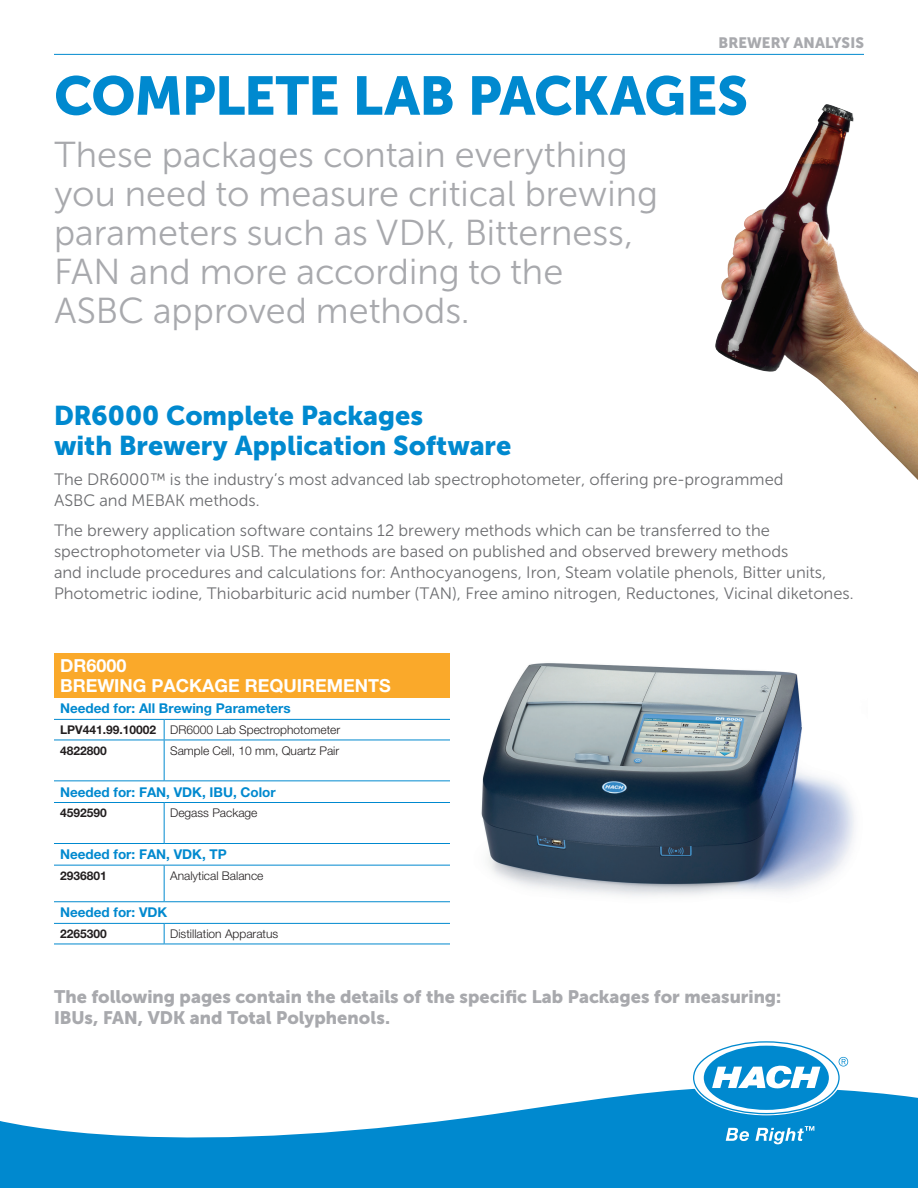
<style>
.page{position:relative;width:918px;height:1188px;background:#fff}
.page>*{position:absolute;margin:0;border:0;box-sizing:border-box;transform-origin:0 0}
.Cover_Head{font:54px "Museo Sans Cyrl 900";letter-spacing:-.01em;color:#0089cf}
.Cover_Subhead{font:36px/39px "Museo Sans Cyrl 300";color:#a8a9ad}
.Head_2_USP{font:27px/30px "Museo Sans Cyrl 900";color:#0089cf}
.Head_2-Gray{font:18px/21px "Museo Sans Cyrl 900";color:#a8a9ad}
.Head_3_Text_1_Bold{font:700 18px/19.5px "Helvetica Neue LTW1 G";color:#fff}
.Text_1_USP{font:16.5px/21px "Museo Sans Cyrl 300";color:#6c6d70}
.Running_Head_Right{font:15px "Museo Sans Cyrl 900";letter-spacing:.01em;color:#a8a9ad}
.Head_3_Text_1_Bold-2{font:700 13.5px "Helvetica Neue LTW1 G";color:#0089cf}
.Text_1{font:300 12px "Helvetica Neue LTW1 G";color:#231f20}
.Text_1_Text_1_Bold{font:700 12px "Helvetica Neue LTW1 G";color:#231f20}
</style>
<div class="page">
<img style="left:481px;top:663px;width:374px;height:233px">
<img style="left:715px;top:104px;width:203px;height:376px">
<svg style="left:0;top:1089px;width:918px;height:99px;fill:#0089cf"></svg>
<svg style="left:693px;top:1041px;width:155px;height:73px"></svg>
<svg style="left:726px;top:1128px;width:23px;height:13px"></svg>
<svg style="left:755px;top:1126px;width:59px;height:18px"></svg>
<hr style="left:54px;top:54px;width:810px;height:1px;background:#0089cf">
<div style="left:54px;top:653px;width:396px;height:45px;background:#faa92a"></div>
<hr style="left:54px;top:719px;width:110px;height:1px;background:#0089cf">
<hr style="left:164px;top:719px;width:286px;height:1px;background:#0089cf">
<svg style="left:164px;top:720px;width:1px;height:20px"></svg>
<hr style="left:54px;top:740px;width:110px;height:1px;background:#0089cf">
<hr style="left:164px;top:740px;width:286px;height:1px;background:#0089cf">
<hr style="left:164px;top:740px;width:1px;height:40px;background:#0089cf">
<hr style="left:54px;top:780px;width:110px;height:1px;background:#0089cf">
<hr style="left:164px;top:780px;width:286px;height:1px;background:#0089cf">
<hr style="left:54px;top:802px;width:110px;height:1px;background:#0089cf">
<hr style="left:164px;top:802px;width:286px;height:1px;background:#0089cf">
<hr style="left:164px;top:803px;width:1px;height:40px;background:#0089cf">
<hr style="left:54px;top:843px;width:110px;height:1px;background:#0089cf">
<hr style="left:164px;top:843px;width:286px;height:1px;background:#0089cf">
<hr style="left:54px;top:865px;width:110px;height:1px;background:#0089cf">
<hr style="left:164px;top:865px;width:286px;height:1px;background:#0089cf">
<hr style="left:164px;top:866px;width:1px;height:35px;background:#0089cf">
<hr style="left:54px;top:901px;width:110px;height:1px;background:#0089cf">
<hr style="left:164px;top:901px;width:286px;height:1px;background:#0089cf">
<hr style="left:54px;top:923px;width:110px;height:1px;background:#0089cf">
<hr style="left:164px;top:923px;width:286px;height:1px;background:#0089cf">
<svg style="left:164px;top:924px;width:1px;height:20px"></svg>
<hr style="left:54px;top:944px;width:110px;height:1px;background:#0089cf">
<hr style="left:164px;top:944px;width:286px;height:1px;background:#0089cf">
<p class="Running_Head_Right" style="left:719px;top:34px;width:147px">BREWERY ANALYSIS</p>
<p class="Cover_Head" style="left:54px;top:65px;width:696px">COMPLETE LAB PACKAGES</p>
<p class="Cover_Subhead" style="left:54px;top:136px;width:606px">These packages contain everything you need to measure critical brewing parameters such as VDK, Bitterness,<br>FAN and more according to the<br>ASBC approved methods.</p>
<p class="Head_2_USP" style="left:54px;top:401px;width:459px">DR6000 Complete Packages<br>with Brewery Application Software</p>
<p class="Text_1_USP" style="left:54px;top:469px;width:731px">The DR6000™ is the industry’s most advanced lab spectrophotometer, offering pre-programmed<br>ASBC and MEBAK methods.</p>
<p class="Text_1_USP" style="left:54px;top:520px;width:801px">The brewery application software contains 12 brewery methods which can be transferred to the spectrophotometer via USB. The methods are based on published and observed brewery methods<br>and include procedures and calculations for: Anthocyanogens, Iron, Steam volatile phenols, Bitter units, Photometric iodine, Thiobarbituric acid number (TAN), Free amino nitrogen, Reductones, Vicinal diketones.</p>
<p class="Head_3_Text_1_Bold" style="left:60px;top:656px;width:332px">DR6000<br>BREWING PACKAGE REQUIREMENTS</p>
<p class="Head_3_Text_1_Bold-2" style="left:60px;top:700px;width:232px">Needed for: All Brewing Parameters</p>
<p class="Text_1_Text_1_Bold" style="left:60px;top:722px;width:98px">LPV441.99.10002</p>
<p class="Text_1" style="left:170px;top:722px;width:172px">DR6000 Lab Spectrophotometer</p>
<p class="Text_1_Text_1_Bold" style="left:60px;top:743px;width:48px">4822800</p>
<p class="Text_1" style="left:170px;top:743px;width:171px">Sample Cell, 10 mm, Quartz Pair</p>
<p class="Head_3_Text_1_Bold-2" style="left:60px;top:783px;width:217px">Needed for: FAN, VDK, IBU, Color</p>
<p class="Text_1_Text_1_Bold" style="left:60px;top:805px;width:48px">4592590</p>
<p class="Text_1" style="left:170px;top:805px;width:89px">Degass Package</p>
<p class="Head_3_Text_1_Bold-2" style="left:60px;top:846px;width:168px">Needed for: FAN, VDK, TP</p>
<p class="Text_1_Text_1_Bold" style="left:60px;top:868px;width:48px">2936801</p>
<p class="Text_1" style="left:170px;top:868px;width:95px">Analytical Balance</p>
<p class="Head_3_Text_1_Bold-2" style="left:60px;top:904px;width:109px">Needed for: VDK</p>
<p class="Text_1_Text_1_Bold" style="left:60px;top:926px;width:48px">2265300</p>
<p class="Text_1" style="left:170px;top:926px;width:110px">Distillation Apparatus</p>
<p class="Head_2-Gray" style="left:54px;top:986px;width:729px">The following pages contain the details of the specific Lab Packages for measuring:<br>IBUs, FAN, VDK and Total Polyphenols.</p>
</div>
